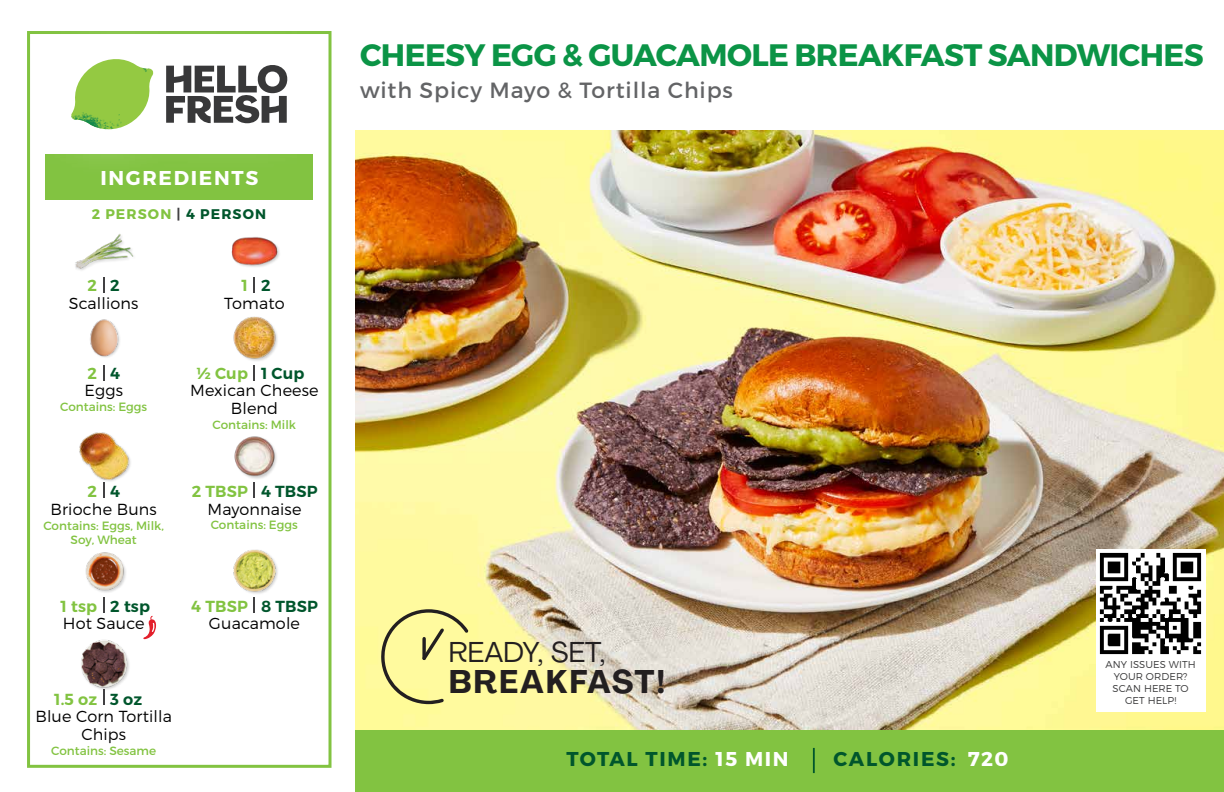
<style>
.page{position:relative;width:1224px;height:792px;background:#fff}
.page>*{position:absolute;margin:0;border:0;box-sizing:border-box;transform-origin:0 0}
.t1{font:700 32.4px "Agrandir";letter-spacing:.06em;color:#231f20}
.t2{font:700 31px "Montserrat";letter-spacing:-.02em;color:#0b9446}
.t3{font:28.4px "Agrandir";letter-spacing:.005em;color:#231f20}
.t4{font:22px "Montserrat";letter-spacing:.04em;color:#636466}
.t5{font:700 20px "Montserrat";letter-spacing:.085em;color:#00562c}
.t6{font:700 20px "Montserrat";letter-spacing:.085em;color:#fff}
.t7{font:300 16px/18px "Montserrat";letter-spacing:.01em;color:#000;text-align:center}
.t8{font:600 16px "Montserrat";letter-spacing:.01em;color:#82c341}
.t9{font:600 16px "Montserrat";letter-spacing:.01em;color:#00562c}
.t10{font:700 14px "Montserrat";letter-spacing:.08em;color:#82c341}
.t11{font:12px/14px "Montserrat";color:#82c341;text-align:center}
.t12{font:300 10px/12px "Montserrat";letter-spacing:.01em;color:#383839;text-align:center}
.s1{color:#414042}
.s2{color:#00562c}
.s3{color:#fff}
</style>
<div class="page">
<div style="left:356px;top:729px;width:868px;height:63px;background:#82c341"></div>
<div style="left:45px;top:154px;width:268px;height:46px;background:#82c341"></div>
<div style="left:27px;top:31px;width:305px;height:737px;border:3px solid #82c341"></div>
<hr style="left:813px;top:748px;width:2px;height:25px;background:#00562c">
<img style="left:75px;top:234px;width:59px;height:36px">
<img style="left:231px;top:237px;width:49px;height:30px">
<img style="left:90px;top:319px;width:30px;height:38px">
<img style="left:233px;top:316px;width:45px;height:45px">
<div style="left:79px;top:432px;width:53px;height:51px;background:#000;opacity:.2"></div>
<img style="left:79px;top:432px;width:53px;height:48px">
<img style="left:234px;top:436px;width:43px;height:43px">
<img style="left:85px;top:552px;width:41px;height:41px">
<img style="left:233px;top:549px;width:45px;height:45px">
<div style="left:81px;top:640px;width:49px;height:51px;background:#000;opacity:.2"></div>
<img style="left:81px;top:640px;width:49px;height:47px">
<svg style="left:143px;top:616px;width:13px;height:23px"></svg>
<div style="left:22px;top:7px;width:318px;height:174px;background:#fff;opacity:.75"></div>
<svg style="left:166px;top:63px;width:121px;height:60px"></svg>
<svg style="left:71px;top:59px;width:82px;height:70px"></svg>
<img style="left:116px;top:59px;width:37px;height:31px">
<img style="left:71px;top:86px;width:75px;height:13px">
<img style="left:71px;top:90px;width:72px;height:39px">
<img style="left:114px;top:99px;width:32px;height:30px">
<img style="left:356px;top:130px;width:868px;height:599px">
<svg style="left:380px;top:609px;width:88px;height:95px;background:#e9e490"></svg>
<svg style="left:422px;top:639px;width:4px;height:19px"></svg>
<div style="left:1096px;top:655px;width:110px;height:57px;background:#fff"></div>
<div style="left:1096px;top:549px;width:110px;height:110px;background:#fff"></div>
<img style="left:1099px;top:552px;width:103px;height:103px">
<svg style="left:254px;top:277px;width:1px;height:16px"></svg>
<svg style="left:103px;top:277px;width:1px;height:16px"></svg>
<svg style="left:254px;top:365px;width:1px;height:15px"></svg>
<svg style="left:103px;top:365px;width:1px;height:15px"></svg>
<svg style="left:254px;top:483px;width:1px;height:15px"></svg>
<svg style="left:103px;top:483px;width:1px;height:15px"></svg>
<svg style="left:254px;top:597px;width:1px;height:16px"></svg>
<svg style="left:103px;top:597px;width:1px;height:16px"></svg>
<svg style="left:103px;top:689px;width:1px;height:16px"></svg>
<p class="t6" style="left:100px;top:165px;width:159px">INGREDIENTS</p>
<p class="t10" style="left:92px;top:205px;width:176px">2 PERSON <span class="s1">|</span> <span class="s2">4 PERSON</span></p>
<p class="t8" style="left:88px;top:276px;width:11px">2</p>
<p class="t8" style="left:241px;top:276px;width:8px">1</p>
<p class="t9" style="left:110px;top:276px;width:11px">2</p>
<p class="t9" style="left:261px;top:276px;width:11px">2</p>
<p class="t7" style="left:69px;top:294px;width:71px">Scallions</p>
<p class="t7" style="left:224px;top:294px;width:62px">Tomato</p>
<p class="t8" style="left:88px;top:363px;width:11px">2</p>
<p class="t8" style="left:197px;top:363px;width:53px">½ Cup</p>
<p class="t9" style="left:110px;top:363px;width:11px">4</p>
<p class="t9" style="left:261px;top:363px;width:45px">1 Cup</p>
<p class="t7" style="left:84px;top:381px;width:40px">Eggs</p>
<p class="t7" style="left:190px;top:381px;width:130px">Mexican Cheese<br>Blend</p>
<p class="t11" style="left:60px;top:399px;width:89px">Contains: Eggs</p>
<p class="t11" style="left:213px;top:418px;width:85px">Contains: Milk</p>
<p class="t8" style="left:88px;top:482px;width:11px">2</p>
<p class="t8" style="left:192px;top:482px;width:58px">2 TBSP</p>
<p class="t9" style="left:110px;top:482px;width:11px">4</p>
<p class="t9" style="left:261px;top:482px;width:58px">4 TBSP</p>
<p class="t7" style="left:51px;top:500px;width:108px">Brioche Buns</p>
<p class="t7" style="left:208px;top:500px;width:95px">Mayonnaise</p>
<p class="t11" style="left:43px;top:518px;width:122px">Contains: Eggs, Milk,<br>Soy, Wheat</p>
<p class="t11" style="left:211px;top:518px;width:89px">Contains: Eggs</p>
<p class="t8" style="left:60px;top:596px;width:38px">1 tsp</p>
<p class="t8" style="left:191px;top:596px;width:58px">4 TBSP</p>
<p class="t9" style="left:110px;top:596px;width:41px">2 tsp</p>
<p class="t9" style="left:261px;top:596px;width:58px">8 TBSP</p>
<p class="t7" style="left:63px;top:614px;width:83px">Hot Sauce</p>
<p class="t7" style="left:209px;top:614px;width:93px">Guacamole</p>
<p class="t8" style="left:54px;top:689px;width:45px">1.5 oz</p>
<p class="t9" style="left:110px;top:689px;width:33px">3 oz</p>
<p class="t7" style="left:35px;top:707px;width:138px">Blue Corn Tortilla<br>Chips</p>
<p class="t11" style="left:51px;top:744px;width:106px">Contains: Sesame</p>
<h2 class="t2" style="left:360px;top:36px;width:845px">CHEESY EGG &amp; GUACAMOLE BREAKFAST SANDWICHES</h2>
<h3 class="t4" style="left:360px;top:77px;width:374px">with Spicy Mayo &amp; Tortilla Chips</h3>
<h3 class="t3" style="left:449px;top:634px;width:158px">READY, SET,</h3>
<h1 class="t1" style="left:449px;top:662px;width:218px">BREAKFAST!</h1>
<p class="t12" style="left:1106px;top:658px;width:92px">ANY ISSUES WITH<br>YOUR ORDER?<br>SCAN HERE TO<br>GET HELP!</p>
<p class="t5" style="left:567px;top:747px;width:224px">TOTAL TIME: <span class="s3">15 MIN</span></p>
<p class="t5" style="left:834px;top:747px;width:123px">CALORIES:</p>
<p class="t6" style="left:968px;top:747px;width:42px">720</p>
</div>
